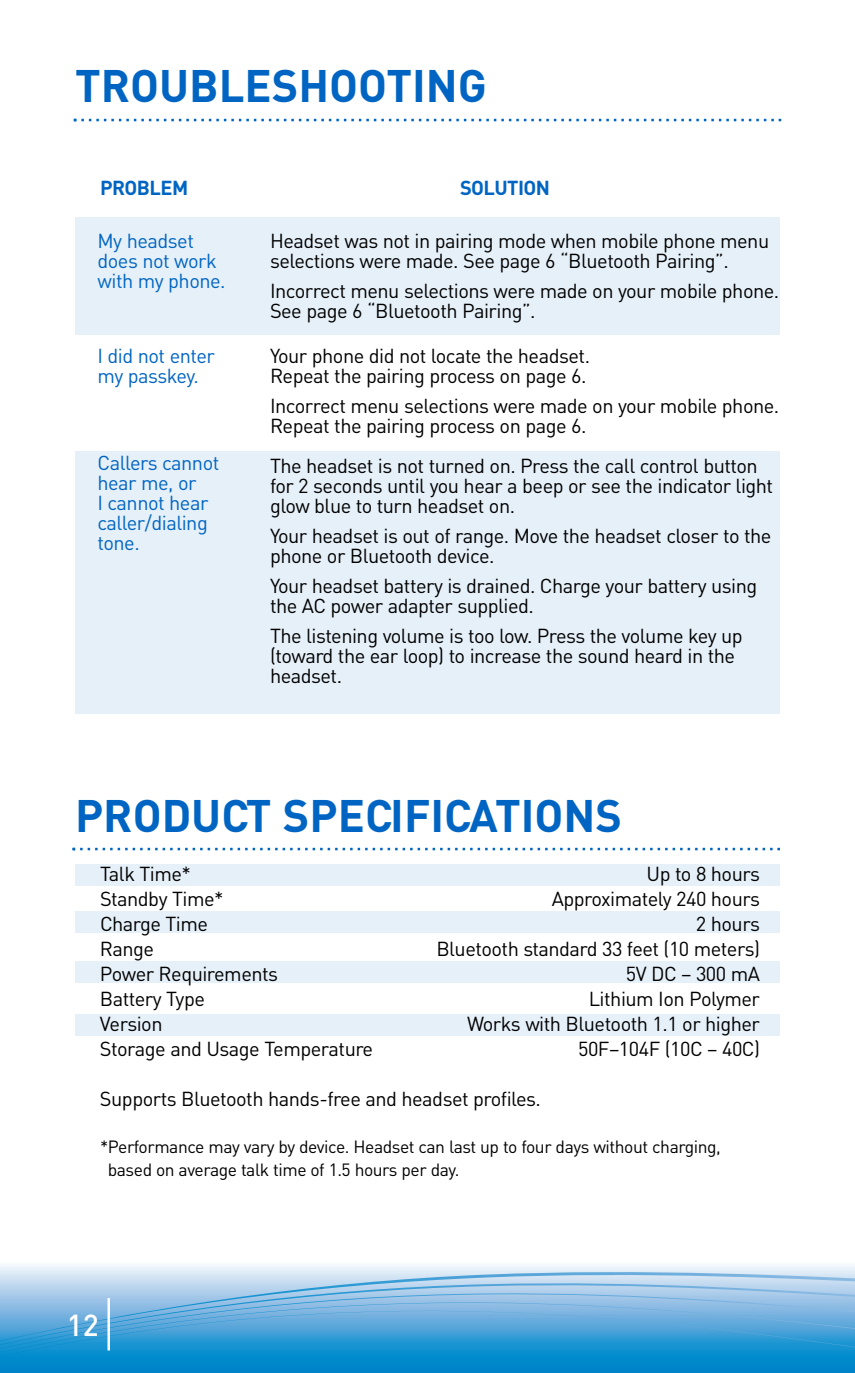
<style>
.page{position:relative;width:855px;height:1373px;background:#fff}
.page>*{position:absolute;margin:0;border:0;box-sizing:border-box;transform-origin:0 0}
.t1{font:700 45px "DIN";color:#0065c2}
.t2{font:500 30px "DIN";color:#fff}
.t3{font:20px/20px "DIN";letter-spacing:-.025em;color:#000}
.t4{font:20px/20px "DIN";letter-spacing:-.025em;color:#0065c2}
.t5{font:700 20px "DIN";letter-spacing:-.025em;color:#0065c2}
.t6{font:17.5px/22.5px "DIN";letter-spacing:-.025em;color:#000}
</style>
<div class="page">
<svg style="left:75px;top:119px;width:706px;height:2px"></svg>
<svg style="left:0;top:1265px;width:855px;height:36px;background:#bad6ee"></svg>
<svg style="left:0;top:1301px;width:855px;height:5px;background:#8dbce3"></svg>
<svg style="left:0;top:1306px;width:855px;height:66px;background:#359bd4"></svg>
<hr style="left:108px;top:1298px;width:2px;height:52px;background:#fff">
<div style="left:75px;top:218px;width:705px;height:117px;background:#e6f0f9"></div>
<div style="left:75px;top:864px;width:705px;height:21px;background:#e6f0f9"></div>
<div style="left:75px;top:911px;width:705px;height:21px;background:#e6f0f9"></div>
<div style="left:75px;top:961px;width:705px;height:21px;background:#e6f0f9"></div>
<div style="left:75px;top:1014px;width:705px;height:21px;background:#e6f0f9"></div>
<div style="left:75px;top:451px;width:705px;height:263px;background:#e6f0f9"></div>
<svg style="left:74px;top:848px;width:706px;height:2px"></svg>
<h1 class="t1" style="left:75px;top:59px;width:413px">TROUBLESHOOTING</h1>
<p class="t5" style="left:100px;top:176px;width:90px">PROBLEM</p>
<p class="t5" style="left:460px;top:176px;width:92px">SOLUTION</p>
<p class="t4" style="left:98px;top:230px;width:130px">My headset does not work with my phone.</p>
<p class="t4" style="left:98px;top:345px;width:119px">I did not enter my passkey.</p>
<p class="t4" style="left:98px;top:452px;width:123px">Callers cannot hear me, or<br>I cannot hear caller/dialing tone.</p>
<p class="t3" style="left:270px;top:230px;width:501px">Headset was not in pairing mode when mobile phone menu selections were made. See page 6 “Bluetooth Pairing”.</p>
<p class="t3" style="left:270px;top:280px;width:511px">Incorrect menu selections were made on your mobile phone.<br>See page 6 “Bluetooth Pairing”.</p>
<p class="t3" style="left:270px;top:345px;width:322px">Your phone did not locate the headset.<br>Repeat the pairing process on page 6.</p>
<p class="t3" style="left:270px;top:395px;width:511px">Incorrect menu selections were made on your mobile phone.<br>Repeat the pairing process on page 6.</p>
<p class="t3" style="left:270px;top:455px;width:505px">The headset is not turned on. Press the call control button for 2 seconds until you hear a beep or see the indicator light glow blue to turn headset on.</p>
<p class="t3" style="left:270px;top:525px;width:503px">Your headset is out of range. Move the headset closer to the phone or Bluetooth device.</p>
<p class="t3" style="left:270px;top:575px;width:489px">Your headset battery is drained. Charge your battery using the AC power adapter supplied.</p>
<p class="t3" style="left:270px;top:625px;width:474px">The listening volume is too low. Press the volume key up (toward the ear loop) to increase the sound heard in the headset.</p>
<h1 class="t1" style="left:75px;top:789px;width:549px">PRODUCT SPECIFICATIONS</h1>
<p class="t3" style="left:100px;top:862px;width:93px">Talk Time*</p>
<p class="t3" style="left:647px;top:862px;width:115px">Up to 8 hours</p>
<p class="t3" style="left:100px;top:887px;width:125px">Standby Time*</p>
<p class="t3" style="left:552px;top:887px;width:210px">Approximately 240 hours</p>
<p class="t3" style="left:100px;top:912px;width:110px">Charge Time</p>
<p class="t3" style="left:696px;top:912px;width:66px">2 hours</p>
<p class="t3" style="left:100px;top:937px;width:56px">Range</p>
<p class="t3" style="left:436px;top:937px;width:325px">Bluetooth standard 33 feet (10 meters)</p>
<p class="t3" style="left:100px;top:962px;width:180px">Power Requirements</p>
<p class="t3" style="left:626px;top:962px;width:136px">5V DC – 300 mA</p>
<p class="t3" style="left:100px;top:987px;width:107px">Battery Type</p>
<p class="t3" style="left:589px;top:987px;width:173px">Lithium Ion Polymer</p>
<p class="t3" style="left:100px;top:1012px;width:64px">Version</p>
<p class="t3" style="left:467px;top:1012px;width:294px">Works with Bluetooth 1.1 or higher</p>
<p class="t3" style="left:100px;top:1037px;width:275px">Storage and Usage Temperature</p>
<p class="t3" style="left:578px;top:1037px;width:184px">50F–104F (10C – 40C)</p>
<p class="t3" style="left:100px;top:1087px;width:443px">Supports Bluetooth hands-free and headset profiles.</p>
<p class="t6" style="left:108px;top:1135px;width:615px;text-indent:-8px">*Performance may vary by device. Headset can last up to four days without charging, based on average talk time of 1.5 hours per day.</p>
<h2 class="t2" style="left:67px;top:1307px;width:33px">12</h2>
</div>
